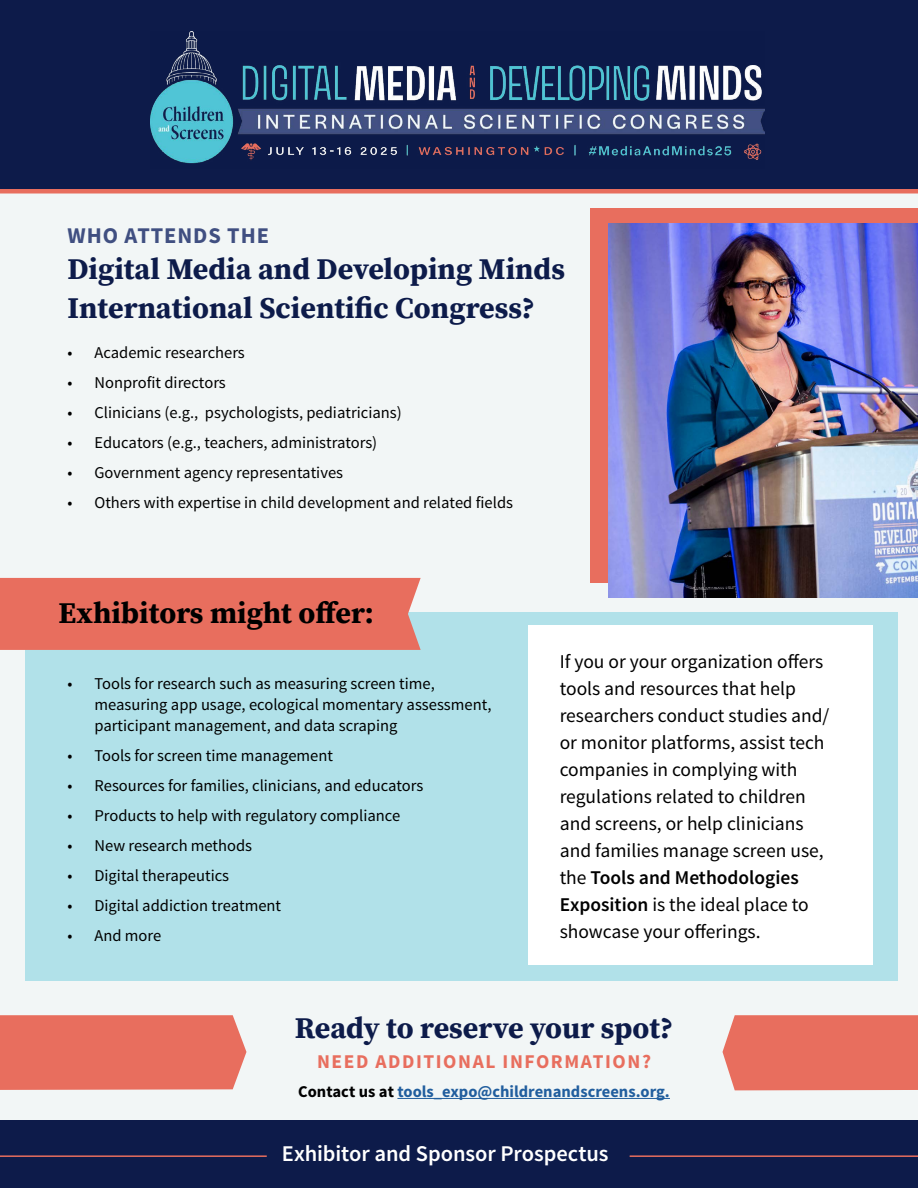
<style>
.page{position:relative;width:918px;height:1188px;background:#fff}
.page>*{position:absolute;margin:0;border:0;box-sizing:border-box;transform-origin:0 0}
.t1{font:30px/39px "Source Serif Variable";color:#0d1b4a}
.t2{font:30px "Source Serif Variable";color:#000}
.t3{font:600 22.5px "Source Sans Pro";letter-spacing:-.005em;color:#fff}
.t4{font:700 22.5px "Source Sans Pro";letter-spacing:.04em;color:#404f81}
.t5{font:19.5px/27px "Source Sans Pro";color:#000}
.t6{font:700 19.5px "Source Sans Pro";letter-spacing:.08em;color:#e86e5e}
.t7{font:16.5px/21px "Source Sans Pro";color:#000}
.t8{font:700 16.5px "Source Sans Pro";color:#215e9e}
.s1{font-weight:600}
.s2{color:#000}
</style>
<div class="page">
<div style="left:0;top:0;width:918px;height:225px;background:#0d1b4a"></div>
<div style="left:0;top:189px;width:918px;height:931px;background:#f2f6f6"></div>
<img style="left:150px;top:32px;width:615px;height:132px">
<div style="left:25px;top:612px;width:872px;height:369px;background:#b1e1e9"></div>
<div style="left:528px;top:626px;width:345px;height:339px;background:#fff"></div>
<hr style="left:397px;top:1098px;width:273px;height:1px;background:#215e9e">
<div style="left:723px;top:1015px;width:195px;height:75px;background:#e86e5e"></div>
<div style="left:0;top:1015px;width:246px;height:75px;background:#e86e5e"></div>
<div style="left:0;top:578px;width:421px;height:72px;background:#e86e5e"></div>
<div style="left:591px;top:208px;width:327px;height:375px;background:#e86e5e"></div>
<div style="left:0;top:1120px;width:918px;height:68px;background:#0d1b4a"></div>
<hr style="left:630px;top:1155px;width:288px;height:2px;background:#e86e5e">
<hr style="left:0;top:1155px;width:267px;height:2px;background:#e86e5e">
<img style="left:608px;top:224px;width:310px;height:374px">
<h2 class="t4" style="left:68px;top:222px;width:203px">WHO ATTENDS THE</h2>
<h1 class="t1" style="left:68px;top:250px;width:499px">Digital Media and Developing Minds<br>International Scientific Congress?</h1>
<p class="t7" style="left:68px;top:342px;width:179px">• Academic researchers</p>
<p class="t7" style="left:68px;top:372px;width:160px">• Nonprofit directors</p>
<p class="t7" style="left:68px;top:402px;width:336px">• Clinicians (e.g., psychologists, pediatricians)</p>
<p class="t7" style="left:68px;top:432px;width:311px">• Educators (e.g., teachers, administrators)</p>
<p class="t7" style="left:68px;top:462px;width:277px">• Government agency representatives</p>
<p class="t7" style="left:68px;top:492px;width:447px">• Others with expertise in child development and related fields</p>
<h1 class="t2" style="left:59px;top:593px;width:317px">Exhibitors might offer:</h1>
<p class="t7" style="left:94px;top:673px;width:399px;text-indent:-27px">• Tools for research such as measuring screen time, measuring app usage, ecological momentary assessment, participant management, and data scraping</p>
<p class="t7" style="left:68px;top:745px;width:267px">• Tools for screen time management</p>
<p class="t7" style="left:68px;top:775px;width:357px">• Resources for families, clinicians, and educators</p>
<p class="t7" style="left:68px;top:805px;width:334px">• Products to help with regulatory compliance</p>
<p class="t7" style="left:68px;top:835px;width:186px">• New research methods</p>
<p class="t7" style="left:68px;top:865px;width:163px">• Digital therapeutics</p>
<p class="t7" style="left:68px;top:895px;width:215px">• Digital addiction treatment</p>
<p class="t7" style="left:68px;top:925px;width:95px">• And more</p>
<p class="t5" style="left:560px;top:648px;width:271px">If you or your organization offers tools and resources that help researchers conduct studies and/ or monitor platforms, assist tech companies in complying with regulations related to children and screens, or help clinicians and families manage screen use, the <span class="s1">Tools and Methodologies<br>Exposition</span> is the ideal place to showcase your offerings.</p>
<h1 class="t1" style="left:295px;top:1009px;width:380px">Ready to reserve your spot?</h1>
<p class="t6" style="left:317px;top:1049px;width:335px">NEED ADDITIONAL INFORMATION?</p>
<p class="t8" style="left:298px;top:1081px;width:373px"><span class="s2">Contact us at</span> tools_expo@childrenandscreens.org.</p>
<h2 class="t3" style="left:282px;top:1139px;width:328px">Exhibitor and Sponsor Prospectus</h2>
</div>
